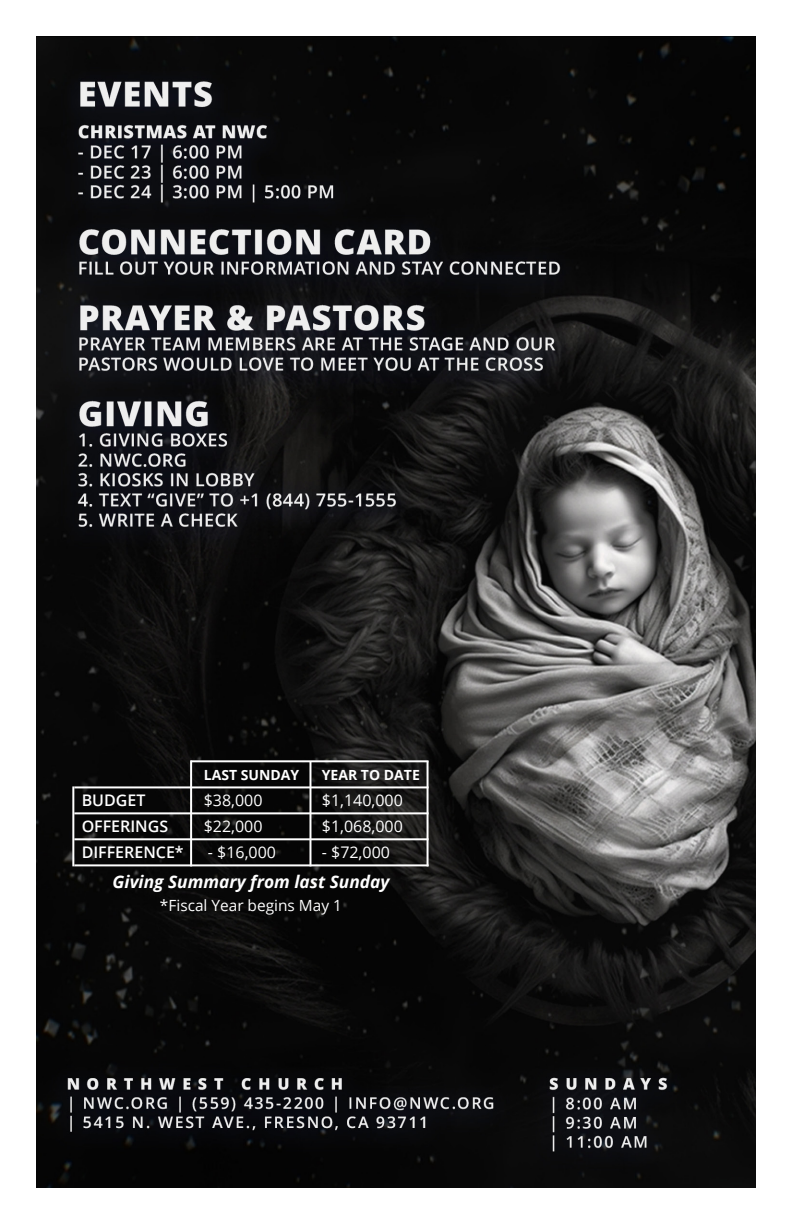
<style>
.page{position:relative;width:792px;height:1224px;background:#fff}
.page>*{position:absolute;margin:0;border:0;box-sizing:border-box;transform-origin:0 0}
.t1{font:italic 700 17.4px "Open Sans";color:#fff}
.t2{font:16px "Open Sans";color:#fff}
.t3{font:600 16px "Open Sans";color:#fff}
.t4{font:15.4px "Open Sans";color:#fff}
.t5{font:700 14px "Open Sans";color:#fff}
</style>
<div class="page">
<img style="left:36px;top:36px;width:720px;height:1152px">
<hr style="left:74px;top:786px;width:355px;height:2px;background:#fff">
<hr style="left:74px;top:864px;width:355px;height:2px;background:#fff">
<hr style="left:191px;top:760px;width:238px;height:2px;background:#fff">
<hr style="left:74px;top:812px;width:355px;height:2px;background:#fff">
<hr style="left:74px;top:838px;width:355px;height:2px;background:#fff">
<hr style="left:190px;top:760px;width:2px;height:106px;background:#fff">
<hr style="left:72px;top:786px;width:2px;height:80px;background:#fff">
<hr style="left:309px;top:761px;width:2px;height:105px;background:#fff">
<hr style="left:427px;top:761px;width:2px;height:105px;background:#fff">
<p class="t5" style="left:322px;top:765px;width:99px">YEAR TO DATE</p>
<p class="t2" style="left:322px;top:789px;width:83px">$1,140,000</p>
<p class="t2" style="left:322px;top:815px;width:83px">$1,068,000</p>
<p class="t2" style="left:322px;top:841px;width:70px">- $72,000</p>
<p class="t5" style="left:204px;top:765px;width:97px">LAST SUNDAY</p>
<p class="t2" style="left:204px;top:789px;width:60px">$38,000</p>
<p class="t2" style="left:204px;top:815px;width:60px">$22,000</p>
<p class="t2" style="left:208px;top:841px;width:70px">- $16,000</p>
<p class="t1" style="left:113px;top:869px;width:278px">Giving Summary from last Sunday</p>
<p class="t4" style="left:160px;top:895px;width:184px">*Fiscal Year begins May 1</p>
<p class="t3" style="left:82px;top:789px;width:65px">BUDGET</p>
<p class="t3" style="left:82px;top:815px;width:88px">OFFERINGS</p>
<p class="t3" style="left:82px;top:841px;width:104px">DIFFERENCE*</p>
</div>
